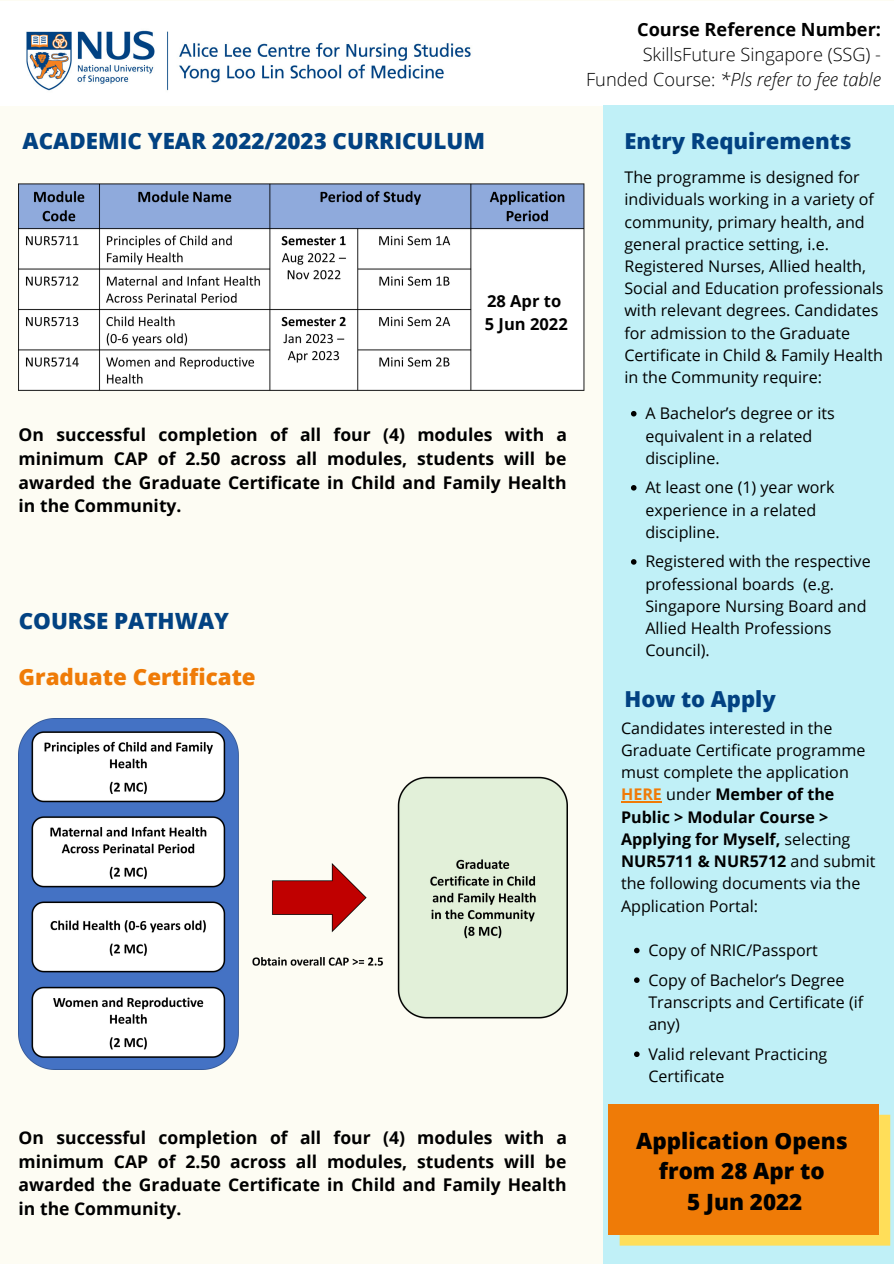
<style>
.page{position:relative;width:894px;height:1264px;background:#fff}
.page>*{position:absolute;margin:0;border:0;box-sizing:border-box;transform-origin:0 0}
.t1{font:800 22.35px "Open Sans";color:#024282}
.t2{font:800 22.35px "Open Sans";color:#000}
.t3{font:800 22.35px "Open Sans";color:#ef7b07}
.t4{font:800 22.05px "Open Sans";color:#024282}
.t5{font:italic 300 18.15px "Open Sans";color:#000}
.t6{font:300 18.15px "Open Sans";color:#000}
.t7{font:700 18.15px "Open Sans";color:#000}
.t8{font:700 17.55px/23.7px "Open Sans";color:#000;text-align:justify}
.t9{font:700 16.5px "Open Sans";color:#000}
.t10{font:16.05px/22.2px "Open Sans";color:#000}
.s1{font-style:normal}
.s2{font-weight:700;color:#ef7b07}
.s3{font-weight:700}
</style>
<div class="page">
<div style="left:0;top:0;width:893px;height:1263px;background:#fdfcf3"></div>
<div style="left:0;top:1px;width:893px;height:105px;background:#fff"></div>
<img style="left:26px;top:30px;width:445px;height:61px">
<div style="left:603px;top:106px;width:290px;height:1157px;background:#c0f0f7"></div>
<svg style="left:619px;top:1114px;width:271px;height:131px;background:#fdd553"></svg>
<div style="left:608px;top:1103px;width:270px;height:131px;background:#ef7b07"></div>
<img style="left:19px;top:718px;width:548px;height:351px">
<img style="left:19px;top:183px;width:565px;height:208px">
<div style="left:475px;top:254px;width:102px;height:124px;background:#fff"></div>
<svg style="left:631px;top:411px;width:5px;height:5px"></svg>
<svg style="left:631px;top:485px;width:5px;height:5px"></svg>
<svg style="left:631px;top:559px;width:5px;height:5px"></svg>
<svg style="left:634px;top:947px;width:5px;height:6px"></svg>
<svg style="left:634px;top:977px;width:5px;height:5px"></svg>
<svg style="left:634px;top:1051px;width:5px;height:6px"></svg>
<hr style="left:621px;top:801px;width:40px;height:1px;background:#ef7b07">
<p class="t1" style="left:22px;top:125px;width:464px">ACADEMIC YEAR 2022/2023 CURRICULUM</p>
<p class="t9" style="left:487px;top:290px;width:76px">28 Apr to</p>
<p class="t9" style="left:484px;top:312px;width:84px">5 Jun 2022</p>
<p class="t8" style="left:19px;top:423px;width:550px">On successful completion of all four (4) modules with a minimum CAP of 2.50 across all modules, students will be awarded the Graduate Certificate in Child and Family Health in the Community.</p>
<p class="t1" style="left:19px;top:605px;width:212px">COURSE PATHWAY</p>
<p class="t3" style="left:19px;top:660px;width:238px">Graduate Certificate</p>
<p class="t8" style="left:19px;top:1125px;width:550px">On successful completion of all four (4) modules with a minimum CAP of 2.50 across all modules, students will be awarded the Graduate Certificate in Child and Family Health in the Community.</p>
<p class="t7" style="left:637px;top:17px;width:245px">Course Reference Number:</p>
<p class="t6" style="left:642px;top:41px;width:240px">SkillsFuture Singapore (SSG) -</p>
<p class="t5" style="left:586px;top:66px;width:296px"><span class="s1">Funded Course:</span> *Pls refer to fee table</p>
<p class="t4" style="left:624px;top:126px;width:228px">Entry Requirements</p>
<p class="t10" style="left:624px;top:166px;width:260px">The programme is designed for individuals working in a variety of community, primary health, and general practice setting, i.e.<br>Registered Nurses, Allied health,<br>Social and Education professionals with relevant degrees. Candidates for admission to the Graduate<br>Certificate in Child &amp; Family Health in the Community require:</p>
<p class="t10" style="left:645px;top:402px;width:191px">A Bachelor’s degree or its equivalent in a related discipline.</p>
<p class="t10" style="left:645px;top:476px;width:190px">At least one (1) year work experience in a related discipline.</p>
<p class="t10" style="left:645px;top:550px;width:227px">Registered with the respective professional boards (e.g.<br>Singapore Nursing Board and<br>Allied Health Professions<br>Council).</p>
<p class="t4" style="left:624px;top:683px;width:153px">How to Apply</p>
<p class="t10" style="left:621px;top:716px;width:256px">Candidates interested in the<br>Graduate Certificate programme must complete the application<br><span class="s2">HERE</span> under <span class="s3">Member of the<br>Public &gt; Modular Course &gt;<br>Applying for Myself,</span> selecting<br><span class="s3">NUR5711 &amp; NUR5712</span> and submit the following documents via the<br>Application Portal:</p>
<p class="t10" style="left:648px;top:938px;width:171px">Copy of NRIC/Passport</p>
<p class="t10" style="left:648px;top:968px;width:216px">Copy of Bachelor’s Degree<br>Transcripts and Certificate (if any)</p>
<p class="t10" style="left:648px;top:1042px;width:180px">Valid relevant Practicing<br>Certificate</p>
<p class="t2" style="left:636px;top:1125px;width:213px">Application Opens</p>
<p class="t2" style="left:658px;top:1155px;width:167px">from 28 Apr to</p>
<p class="t2" style="left:687px;top:1185px;width:117px">5 Jun 2022</p>
</div>
